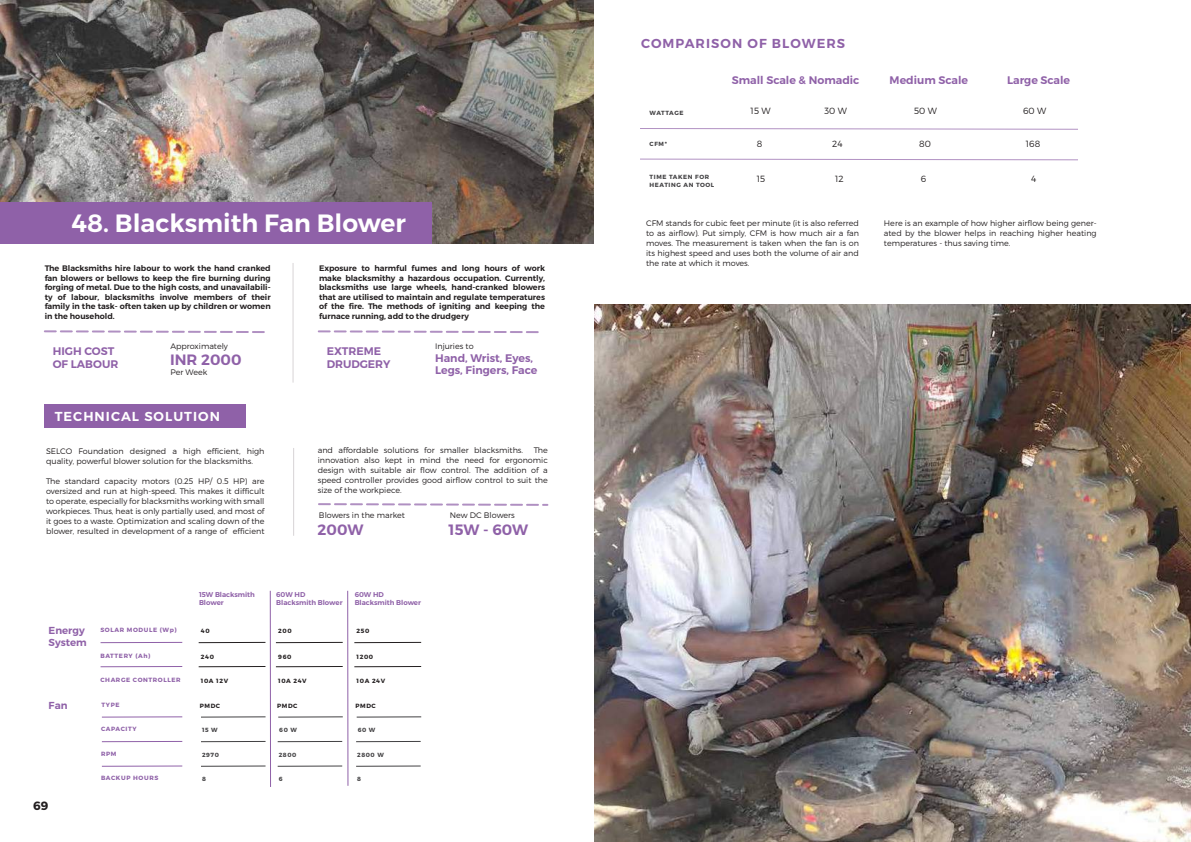
<style>
.page{position:relative;width:1191px;height:842px;background:#fff}
.page>*{position:absolute;margin:0;border:0;box-sizing:border-box;transform-origin:0 0}
.t1{font:600 25px "Montserrat";color:#fff}
.t2{font:600 15px "Montserrat";color:#8f61a8}
.t3{font:600 13px "Montserrat";letter-spacing:.08em;color:#8f61a8}
.t4{font:600 13px "Montserrat";letter-spacing:.08em;color:#fff}
.t5{font:700 12px "Montserrat";color:#231f20}
.t6{font:600 11px/13.2px "Montserrat";color:#8f61a8}
.t7{font:600 10.2px/12.2px "Montserrat";color:#8f61a8}
.t8{font:300 9px "Montserrat";color:#231f20}
.t9{font:300 8px/10px "Montserrat";color:#231f20;text-align:justify}
.t10{font:600 8px/9.6px "Montserrat";color:#231f20;text-align:justify}
.t11{font:600 7px/8.3px "Montserrat";color:#8f61a8}
.t12{font:700 6.1px "Montserrat";letter-spacing:.1em;color:#8f61a8}
.t13{font:700 6.1px "Montserrat";letter-spacing:.1em;color:#231f20}
.t14{font:700 6px/7.2px "Montserrat";letter-spacing:.1em;color:#414042}
.t15{font:700 6px "Montserrat";letter-spacing:.065em;color:#414042}
</style>
<div class="page">
<hr style="left:292px;top:263px;width:1px;height:120px;background:#c6c1c3">
<hr style="left:293px;top:448px;width:1px;height:88px;background:#c6c1c3">
<svg style="left:44px;top:330px;width:221px;height:3px"></svg>
<svg style="left:318px;top:503px;width:230px;height:3px"></svg>
<img style="left:1px;top:0;width:592px;height:243px">
<div style="left:0;top:202px;width:431px;height:42px;background:#8f61a8"></div>
<div style="left:44px;top:404px;width:201px;height:24px;background:#8f61a8"></div>
<svg style="left:318px;top:330px;width:221px;height:3px"></svg>
<svg style="left:640px;top:128px;width:438px;height:1px"></svg>
<svg style="left:640px;top:159px;width:438px;height:1px"></svg>
<hr style="left:101px;top:642px;width:81px;height:1px;background:#8f61a8">
<hr style="left:199px;top:642px;width:66px;height:1px;background:#231f20">
<hr style="left:101px;top:666px;width:81px;height:1px;background:#8f61a8">
<hr style="left:199px;top:666px;width:66px;height:1px;background:#231f20">
<hr style="left:102px;top:717px;width:80px;height:1px;background:#8f61a8">
<hr style="left:201px;top:717px;width:64px;height:1px;background:#414042">
<hr style="left:102px;top:741px;width:80px;height:1px;background:#8f61a8">
<hr style="left:201px;top:741px;width:64px;height:1px;background:#414042">
<hr style="left:102px;top:766px;width:80px;height:1px;background:#8f61a8">
<hr style="left:201px;top:766px;width:64px;height:1px;background:#414042">
<hr style="left:278px;top:741px;width:64px;height:1px;background:#414042">
<hr style="left:278px;top:766px;width:64px;height:1px;background:#414042">
<hr style="left:276px;top:642px;width:67px;height:1px;background:#231f20">
<hr style="left:276px;top:666px;width:67px;height:1px;background:#231f20">
<hr style="left:278px;top:717px;width:65px;height:1px;background:#414042">
<hr style="left:356px;top:741px;width:65px;height:1px;background:#414042">
<hr style="left:356px;top:766px;width:65px;height:1px;background:#414042">
<hr style="left:354px;top:642px;width:67px;height:1px;background:#231f20">
<hr style="left:354px;top:666px;width:67px;height:1px;background:#231f20">
<hr style="left:357px;top:717px;width:64px;height:1px;background:#414042">
<hr style="left:270px;top:591px;width:1px;height:196px;background:#8f61a8">
<hr style="left:347px;top:591px;width:1px;height:195px;background:#8f61a8">
<img style="left:594px;top:304px;width:597px;height:538px">
<h1 class="t1" style="left:72px;top:208px;width:336px">48. Blacksmith Fan Blower</h1>
<p class="t10" style="left:45px;top:263px;width:227px">The Blacksmiths hire labour to work the hand cranked fan blowers or bellows to keep the fire burning during forging of metal. Due to the high costs, and unavailabili&shy;ty of labour, blacksmiths involve members of their family in the task- often taken up by children or women in the household.</p>
<p class="t10" style="left:319px;top:263px;width:227px">Exposure to harmful fumes and long hours of work make blacksmithy a hazardous occupation. Currently, blacksmiths use large wheels, hand-cranked blowers that are utilised to maintain and regulate temperatures of the fire. The methods of igniting and keeping the furnace running, add to the drudgery</p>
<p class="t9" style="left:170px;top:341px;width:59px">Approximately</p>
<p class="t9" style="left:435px;top:341px;width:40px">Injuries to</p>
<h3 class="t6" style="left:435px;top:352px;width:99px">Hand, Wrist, Eyes,</h3>
<p class="t9" style="left:170px;top:367px;width:38px">Per Week</p>
<h3 class="t6" style="left:435px;top:364px;width:104px">Legs, Fingers, Face</h3>
<h3 class="t4" style="left:55px;top:408px;width:167px">TECHNICAL SOLUTION</h3>
<h3 class="t6" style="left:53px;top:345px;width:67px">HIGH COST<br>OF LABOUR</h3>
<h3 class="t6" style="left:327px;top:345px;width:56px">EXTREME</h3>
<h2 class="t2" style="left:170px;top:350px;width:73px">INR 2000</h2>
<h3 class="t6" style="left:327px;top:358px;width:65px">DRUDGERY</h3>
<p class="t9" style="left:46px;top:446px;width:220px">SELCO Foundation designed a high efficient, high quality, powerful blower solution for the blacksmiths.</p>
<p class="t9" style="left:46px;top:476px;width:220px">The standard capacity motors (0.25 HP/ 0.5 HP) are oversized and run at high-speed. This makes it difficult to operate, especially for blacksmiths working with small workpieces. Thus, heat is only partially used, and most of it goes to a waste. Optimization and scaling down of the blower, resulted in development of a range of efficient</p>
<p class="t9" style="left:318px;top:445px;width:207px">and affordable solutions for smaller blacksmiths.</p>
<p class="t9" style="left:318px;top:445px;width:232px;text-indent:216px">The innovation also kept in mind the need for ergonomic design with suitable air flow control. The addition of a speed controller provides good airflow control to suit the size of the workpiece.</p>
<p class="t9" style="left:319px;top:510px;width:88px">Blowers in the market</p>
<h2 class="t2" style="left:318px;top:520px;width:47px">200W</h2>
<p class="t9" style="left:450px;top:510px;width:66px">New DC Blowers</p>
<h2 class="t2" style="left:448px;top:520px;width:81px">15W - 60W</h2>
<p class="t11" style="left:199px;top:590px;width:57px">15W Blacksmith<br>Blower</p>
<p class="t11" style="left:276px;top:590px;width:68px">60W HD<br>Blacksmith Blower</p>
<p class="t11" style="left:355px;top:590px;width:68px">60W HD<br>Blacksmith Blower</p>
<p class="t7" style="left:49px;top:624px;width:40px">Energy<br>System</p>
<p class="t12" style="left:100px;top:626px;width:78px">SOLAR MODULE (Wp)</p>
<p class="t13" style="left:201px;top:627px;width:10px">40</p>
<p class="t12" style="left:100px;top:652px;width:51px">BATTERY (Ah)</p>
<p class="t13" style="left:201px;top:653px;width:15px">240</p>
<p class="t12" style="left:100px;top:676px;width:82px">CHARGE CONTROLLER</p>
<p class="t13" style="left:201px;top:677px;width:29px">10A 12V</p>
<p class="t13" style="left:278px;top:627px;width:15px">200</p>
<p class="t13" style="left:278px;top:653px;width:15px">960</p>
<p class="t13" style="left:278px;top:677px;width:30px">10A 24V</p>
<p class="t13" style="left:357px;top:627px;width:14px">250</p>
<p class="t13" style="left:357px;top:653px;width:18px">1200</p>
<p class="t13" style="left:357px;top:677px;width:30px">10A 24V</p>
<p class="t7" style="left:49px;top:699px;width:20px">Fan</p>
<p class="t12" style="left:102px;top:701px;width:19px">TYPE</p>
<p class="t13" style="left:200px;top:702px;width:22px">PMDC</p>
<p class="t12" style="left:101px;top:725px;width:37px">CAPACITY</p>
<p class="t14" style="left:202px;top:726px;width:17px">15 W</p>
<p class="t12" style="left:101px;top:750px;width:17px">RPM</p>
<p class="t14" style="left:202px;top:751px;width:18px">2970</p>
<p class="t12" style="left:101px;top:774px;width:59px">BACKUP HOURS</p>
<p class="t14" style="left:202px;top:775px;width:5px">8</p>
<p class="t13" style="left:277px;top:702px;width:22px">PMDC</p>
<p class="t14" style="left:279px;top:726px;width:19px">60 W</p>
<p class="t14" style="left:279px;top:751px;width:19px">2800</p>
<p class="t14" style="left:279px;top:775px;width:5px">6</p>
<p class="t13" style="left:355px;top:702px;width:22px">PMDC</p>
<p class="t14" style="left:358px;top:726px;width:19px">60 W</p>
<p class="t14" style="left:357px;top:751px;width:28px">2800 W</p>
<p class="t14" style="left:357px;top:775px;width:5px">8</p>
<h3 class="t5" style="left:33px;top:798px;width:17px">69</h3>
<h3 class="t3" style="left:641px;top:35px;width:206px">COMPARISON OF BLOWERS</h3>
<p class="t15" style="left:649px;top:109px;width:35px">WATTAGE</p>
<p class="t14" style="left:649px;top:140px;width:19px">CFM*</p>
<p class="t14" style="left:649px;top:174px;width:66px">TIME TAKEN FOR<br>HEATING AN TOOL</p>
<h3 class="t6" style="left:732px;top:74px;width:129px">Small Scale &amp; Nomadic</h3>
<h3 class="t6" style="left:889px;top:74px;width:80px">Medium Scale</h3>
<h3 class="t6" style="left:1007px;top:74px;width:65px">Large Scale</h3>
<p class="t8" style="left:750px;top:105px;width:22px">15 W</p>
<p class="t8" style="left:756px;top:138px;width:7px">8</p>
<p class="t8" style="left:756px;top:174px;width:10px">15</p>
<p class="t8" style="left:835px;top:174px;width:10px">12</p>
<p class="t8" style="left:920px;top:174px;width:7px">6</p>
<p class="t8" style="left:1031px;top:174px;width:7px">4</p>
<p class="t8" style="left:824px;top:105px;width:24px">30 W</p>
<p class="t8" style="left:914px;top:105px;width:24px">50 W</p>
<p class="t8" style="left:1023px;top:105px;width:25px">60 W</p>
<p class="t8" style="left:832px;top:138px;width:12px">24</p>
<p class="t8" style="left:919px;top:138px;width:13px">80</p>
<p class="t8" style="left:1026px;top:138px;width:16px">168</p>
<p class="t9" style="left:646px;top:218px;width:214px">CFM stands for cubic feet per minute (it is also referred to as airflow). Put simply, CFM is how much air a fan moves. The measurement is taken when the fan is on its highest speed and uses both the volume of air and the rate at which it moves.</p>
<p class="t9" style="left:884px;top:218px;width:214px">Here is an example of how higher airflow being gener&shy;ated by the blower helps in reaching higher heating temperatures - thus saving time.</p>
</div>
